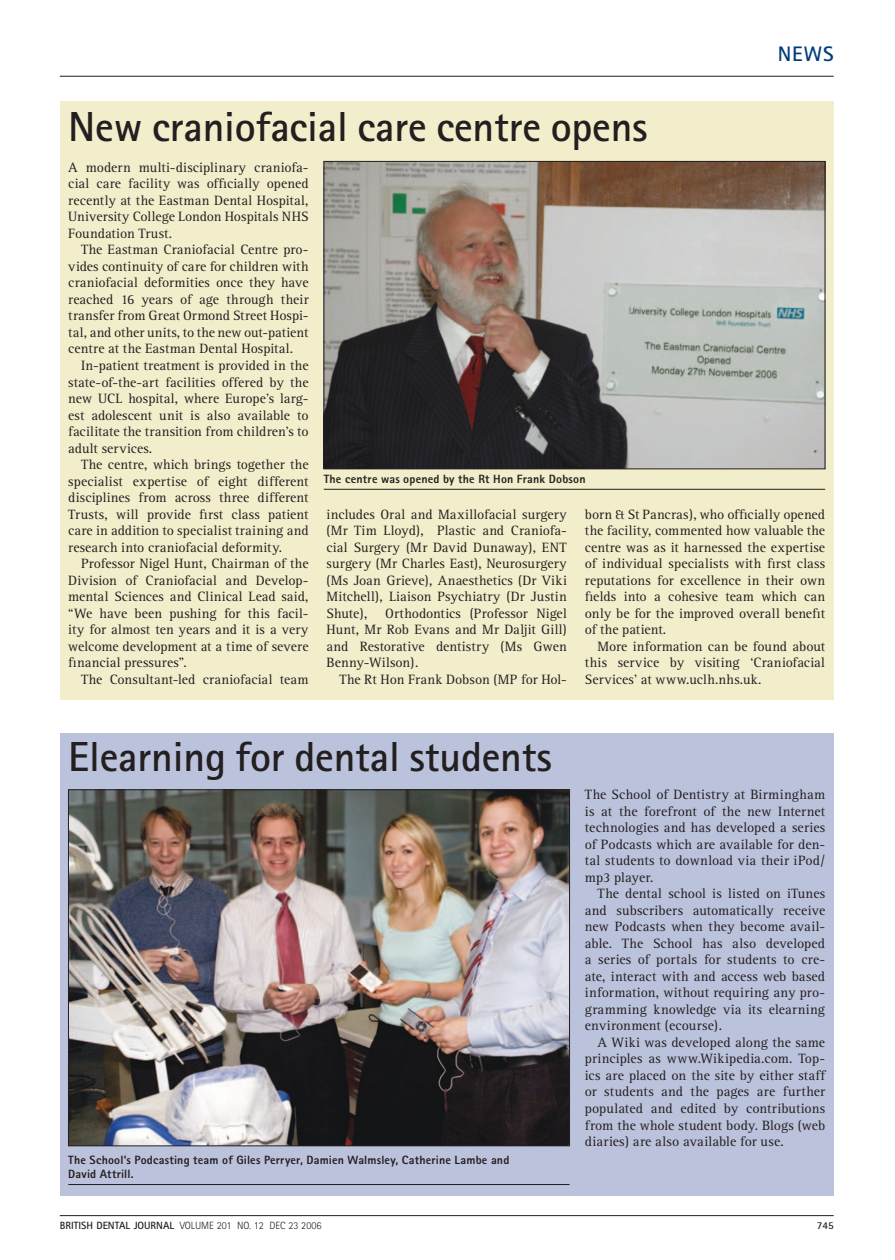
<style>
.page{position:relative;width:895px;height:1260px;background:#fff}
.page>*{position:absolute;margin:0;border:0;box-sizing:border-box;transform-origin:0 0}
.t1{font:700 42px "Rotis Sans Serif";letter-spacing:-.005em;color:#231f20}
.t2{font:700 21px "Rotis Sans Serif";color:#013d7d}
.t3{font:13.95px/16.5px "Rotis Serif";letter-spacing:.005em;color:#231f20;text-align:justify}
.t4{font:13.95px "Rotis Serif";letter-spacing:-.015em;color:#231f20}
.t5{font:12px/13.5px "Rotis Sans Serif Extra Bold 2";letter-spacing:.015em;color:#231f20}
.t6{font:300 10.5px "Rotis Sans Serif";color:#231f20}
.t7{font:700 10.5px "Rotis Sans Serif";color:#231f20}
.s1{font-weight:700}
</style>
<div class="page">
<hr style="left:60px;top:1215px;width:774px;height:1px;background:#231f20">
<hr style="left:60px;top:76px;width:774px;height:1px;background:#231f20">
<div style="left:60px;top:155px;width:774px;height:545px;background:#f2eecb"></div>
<div style="left:60px;top:102px;width:774px;height:53px;background:#f2eecb"></div>
<img style="left:326px;top:163px;width:497px;height:304px">
<div style="left:324px;top:161px;width:501px;height:308px;border:1px solid #231f20"></div>
<hr style="left:324px;top:489px;width:501px;height:1px;background:#231f20">
<div style="left:60px;top:733px;width:774px;height:462px;background:#bbc2db"></div>
<img style="left:70px;top:791px;width:498px;height:352px">
<hr style="left:68px;top:1183px;width:502px;height:1px;background:#231f20">
<p class="t1" style="left:68px;top:112px;width:581px">New craniofacial care centre opens</p>
<p class="t2" style="left:778px;top:46px;width:58px">NEWS</p>
<p class="t3" style="left:68px;top:160px;width:242px">A modern multi-disciplinary craniofa-</p>
<p class="t3" style="left:68px;top:177px;width:242px">cial care facility was officially opened</p>
<p class="t3" style="left:68px;top:193px;width:242px">recently at the Eastman Dental Hospital,</p>
<p class="t3" style="left:68px;top:210px;width:242px">University College London Hospitals NHS</p>
<p class="t4" style="left:68px;top:228px;width:105px">Foundation Trust.</p>
<p class="t3" style="left:81px;top:243px;width:229px">The Eastman Craniofacial Centre pro-</p>
<p class="t3" style="left:68px;top:259px;width:242px">vides continuity of care for children with</p>
<p class="t3" style="left:68px;top:276px;width:242px">craniofacial deformities once they have</p>
<p class="t3" style="left:68px;top:292px;width:242px">reached 16 years of age through their</p>
<p class="t3" style="left:68px;top:309px;width:242px">transfer from Great Ormond Street Hospi-</p>
<p class="t3" style="left:68px;top:325px;width:242px">tal, and other units, to the new out-patient</p>
<p class="t3" style="left:68px;top:342px;width:226px">centre at the Eastman Dental Hospital.</p>
<p class="t3" style="left:81px;top:358px;width:229px">In-patient treatment is provided in the</p>
<p class="t3" style="left:68px;top:375px;width:242px">state-of-the-art facilities offered by the</p>
<p class="t3" style="left:68px;top:391px;width:242px">new UCL hospital, where Europe’s larg-</p>
<p class="t3" style="left:68px;top:408px;width:242px">est adolescent unit is also available to</p>
<p class="t3" style="left:68px;top:424px;width:242px">facilitate the transition from children’s to</p>
<p class="t3" style="left:68px;top:441px;width:86px">adult services.</p>
<p class="t3" style="left:81px;top:457px;width:229px">The centre, which brings together the</p>
<p class="t3" style="left:68px;top:474px;width:242px">specialist expertise of eight different</p>
<p class="t3" style="left:68px;top:490px;width:242px">disciplines from across three different</p>
<p class="t3" style="left:68px;top:507px;width:242px">Trusts, will provide first class patient</p>
<p class="t3" style="left:68px;top:523px;width:242px">care in addition to specialist training and</p>
<p class="t3" style="left:68px;top:540px;width:215px">research into craniofacial deformity.</p>
<p class="t3" style="left:81px;top:556px;width:229px">Professor Nigel Hunt, Chairman of the</p>
<p class="t3" style="left:68px;top:573px;width:242px">Division of Craniofacial and Develop-</p>
<p class="t3" style="left:68px;top:589px;width:242px">mental Sciences and Clinical Lead said,</p>
<p class="t3" style="left:68px;top:606px;width:242px">“We have been pushing for this facil-</p>
<p class="t3" style="left:68px;top:622px;width:242px">ity for almost ten years and it is a very</p>
<p class="t3" style="left:68px;top:639px;width:242px">welcome development at a time of severe</p>
<p class="t3" style="left:68px;top:655px;width:120px">financial pressures”.</p>
<p class="t3" style="left:81px;top:672px;width:229px">The Consultant-led craniofacial team</p>
<p class="t5" style="left:324px;top:473px;width:263px">The centre was opened by the Rt Hon Frank Dobson</p>
<p class="t3" style="left:327px;top:507px;width:242px">includes Oral and Maxillofacial surgery (Mr Tim Lloyd), Plastic and Craniofa&shy;cial Surgery (Mr David Dunaway), ENT surgery (Mr Charles East), Neurosurgery (Ms Joan Grieve), Anaesthetics (Dr Viki Mitchell), Liaison Psychiatry (Dr Justin Shute),</p>
<p class="t3" style="left:385px;top:606px;width:183px">Orthodontics (Professor Nigel</p>
<p class="t3" style="left:327px;top:622px;width:242px">Hunt, Mr Rob Evans and Mr Daljit Gill)</p>
<p class="t3" style="left:327px;top:639px;width:242px">and Restorative dentistry (Ms Gwen</p>
<p class="t3" style="left:327px;top:655px;width:93px">Benny-Wilson).</p>
<p class="t3" style="left:339px;top:672px;width:229px">The Rt Hon Frank Dobson (MP for Hol-</p>
<p class="t3" style="left:585px;top:507px;width:242px">born &amp; St Pancras), who officially opened</p>
<p class="t3" style="left:585px;top:523px;width:242px">the facility, commented how valuable the</p>
<p class="t3" style="left:585px;top:540px;width:242px">centre was as it harnessed the expertise</p>
<p class="t3" style="left:585px;top:556px;width:242px">of individual specialists with first class</p>
<p class="t3" style="left:585px;top:573px;width:242px">reputations for excellence in their own</p>
<p class="t3" style="left:585px;top:589px;width:242px">fields into a cohesive team which can</p>
<p class="t3" style="left:585px;top:606px;width:242px">only be for the improved overall benefit</p>
<p class="t3" style="left:585px;top:622px;width:83px">of the patient.</p>
<p class="t3" style="left:598px;top:639px;width:229px">More information can be found about</p>
<p class="t3" style="left:585px;top:655px;width:242px">this service by visiting ‘Craniofacial</p>
<p class="t3" style="left:585px;top:672px;width:178px">Services’ at www.uclh.nhs.uk.</p>
<p class="t1" style="left:68px;top:741px;width:485px">Elearning for dental students</p>
<p class="t5" style="left:68px;top:1154px;width:443px">The School’s Podcasting team of Giles Perryer, Damien Walmsley, Catherine Lambe and<br>David Attrill.</p>
<p class="t3" style="left:585px;top:787px;width:242px">The School of Dentistry at Birmingham</p>
<p class="t3" style="left:585px;top:804px;width:242px">is at the forefront of the new Internet</p>
<p class="t3" style="left:585px;top:820px;width:242px">technologies and has developed a series</p>
<p class="t3" style="left:585px;top:837px;width:242px">of Podcasts which are available for den-</p>
<p class="t3" style="left:585px;top:853px;width:242px">tal students to download via their iPod/</p>
<p class="t3" style="left:585px;top:870px;width:70px">mp3 player.</p>
<p class="t3" style="left:598px;top:886px;width:229px">The dental school is listed on iTunes</p>
<p class="t3" style="left:585px;top:903px;width:242px">and subscribers automatically receive</p>
<p class="t3" style="left:585px;top:919px;width:242px">new Podcasts when they become avail-</p>
<p class="t3" style="left:585px;top:936px;width:242px">able. The School has also developed</p>
<p class="t3" style="left:585px;top:952px;width:242px">a series of portals for students to cre-</p>
<p class="t3" style="left:585px;top:969px;width:242px">ate, interact with and access web based</p>
<p class="t3" style="left:585px;top:985px;width:242px">information, without requiring any pro-</p>
<p class="t3" style="left:585px;top:1002px;width:242px">gramming knowledge via its elearning</p>
<p class="t3" style="left:585px;top:1018px;width:139px">environment (ecourse).</p>
<p class="t3" style="left:598px;top:1035px;width:229px">A Wiki was developed along the same</p>
<p class="t3" style="left:585px;top:1051px;width:242px">principles as www.Wikipedia.com. Top-</p>
<p class="t3" style="left:585px;top:1068px;width:242px">ics are placed on the site by either staff</p>
<p class="t3" style="left:585px;top:1084px;width:242px">or students and the pages are further</p>
<p class="t3" style="left:585px;top:1101px;width:242px">populated and edited by contributions</p>
<p class="t3" style="left:585px;top:1117px;width:242px">from the whole student body. Blogs (web</p>
<p class="t3" style="left:585px;top:1134px;width:200px">diaries) are also available for use.</p>
<p class="t6" style="left:60px;top:1221px;width:263px"><span class="s1">BRITISH DENTAL JOURNAL</span> VOLUME 201 NO. 12 DEC 23 2006</p>
<p class="t7" style="left:817px;top:1221px;width:18px">745</p>
</div>
